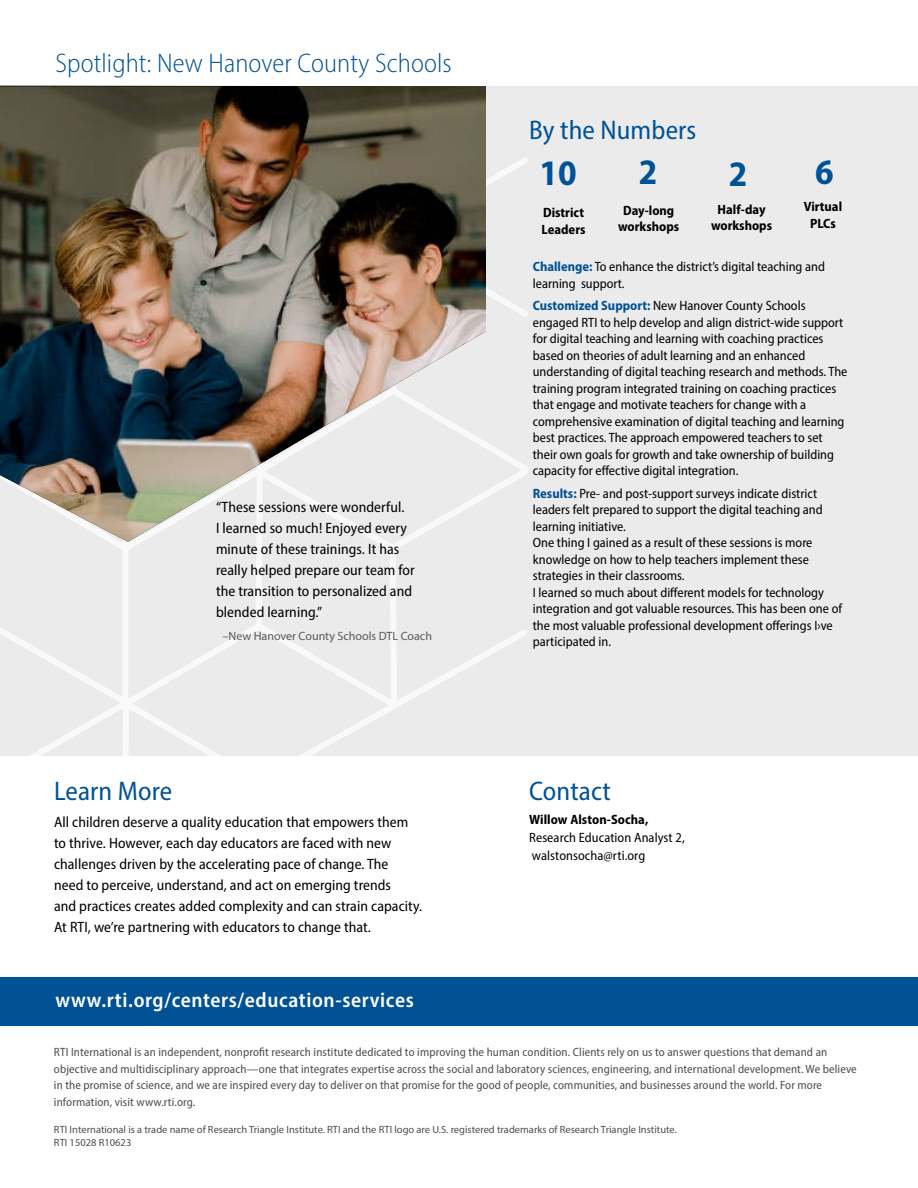
<style>
.page{position:relative;width:918px;height:1188px;background:#fff}
.page>*{position:absolute;margin:0;border:0;box-sizing:border-box;transform-origin:0 0}
.t1{font:700 semi-condensed 36px "Myriad Pro";color:#005295}
.t2{font:300 semi-condensed 27px "Myriad Pro";letter-spacing:.005em;color:#005295}
.t3{font:semi-condensed 27px "Myriad Pro";letter-spacing:.005em;color:#005295}
.t4{font:600 semi-condensed 21px "Myriad Pro";letter-spacing:.03em;color:#fff}
.t5{font:semi-condensed 15px/21px "Myriad Pro";letter-spacing:.005em;color:#000}
.t6{font:semi-condensed 13.5px/16.5px "Myriad Pro";color:#000}
.t7{font:700 semi-condensed 13.5px/16.5px "Myriad Pro";color:#000;text-align:center}
.t8{font:semi-condensed 12px/16.5px "Myriad Pro";letter-spacing:.01em;color:#4d4d4f}
.t9{font:12px "Myriad Pro";color:#58595b}
.t10{font:10.5px/13.5px "Myriad Pro";color:#4d4d4f}
.s1{font-weight:700;color:#005295}
</style>
<div class="page">
<div style="left:0;top:977px;width:918px;height:49px;background:#005295"></div>
<div style="left:0;top:87px;width:918px;height:669px;background:#ebebec"></div>
<svg style="left:0;top:158px;width:528px;height:598px"></svg>
<img style="left:0;top:86px;width:486px;height:456px">
<h2 class="t2" style="left:55px;top:47px;width:398px">Spotlight: New Hanover County Schools</h2>
<p class="t5" style="left:216px;top:496px;width:200px">“These sessions were wonderful.<br>I learned so much! Enjoyed every minute of these trainings. It has really helped prepare our team for the transition to personalized and blended learning.”</p>
<p class="t9" style="left:222px;top:628px;width:211px">–New Hanover County Schools DTL Coach</p>
<h2 class="t3" style="left:54px;top:774px;width:120px">Learn More</h2>
<p class="t5" style="left:54px;top:812px;width:370px">All children deserve a quality education that empowers them to thrive. However, each day educators are faced with new challenges driven by the accelerating pace of change. The<br>need to perceive, understand, and act on emerging trends<br>and practices creates added complexity and can strain capacity.<br>At RTI, we’re partnering with educators to change that.</p>
<h3 class="t4" style="left:55px;top:987px;width:360px">www.rti.org/centers/education-services</h3>
<h2 class="t3" style="left:529px;top:113px;width:169px">By the Numbers</h2>
<h1 class="t1" style="left:539px;top:150px;width:39px">10</h1>
<h1 class="t1" style="left:639px;top:148px;width:20px">2</h1>
<h1 class="t1" style="left:729px;top:150px;width:20px">2</h1>
<h1 class="t1" style="left:815px;top:148px;width:20px">6</h1>
<p class="t7" style="left:542px;top:204px;width:45px;text-align:left">District<br>Leaders</p>
<p class="t7" style="left:618px;top:201px;width:63px">Day-long workshops</p>
<p class="t7" style="left:711px;top:200px;width:63px">Half-day workshops</p>
<p class="t7" style="left:804px;top:198px;width:40px">Virtual<br>PLCs</p>
<p class="t6" style="left:533px;top:259px;width:294px"><span class="s1">Challenge:</span> To enhance the district’s digital teaching and learning support.</p>
<p class="t6" style="left:533px;top:298px;width:316px"><span class="s1">Customized Support:</span> New Hanover County Schools engaged RTI to help develop and align district-wide support for digital teaching and learning with coaching practices based on theories of adult learning and an enhanced understanding of digital teaching research and methods. The training program integrated training on coaching practices that engage and motivate teachers for change with a comprehensive examination of digital teaching and learning best practices. The approach empowered teachers to set their own goals for growth and take ownership of building capacity for effective digital integration.</p>
<p class="t6" style="left:533px;top:485px;width:311px"><span class="s1">Results:</span> Pre- and post-support surveys indicate district leaders felt prepared to support the digital teaching and learning initiative.<br>One thing I gained as a result of these sessions is more knowledge on how to help teachers implement these strategies in their classrooms.<br>I learned so much about different models for technology integration and got valuable resources. This has been one of the most valuable professional development offerings I›ve participated in.</p>
<h2 class="t3" style="left:529px;top:774px;width:83px">Contact</h2>
<p class="t7" style="left:529px;top:811px;width:121px">Willow Alston-Socha,</p>
<p class="t6" style="left:529px;top:829px;width:157px;line-height:18px">Research Education Analyst 2, walstonsocha@rti.org</p>
<p class="t8" style="left:54px;top:1044px;width:804px">RTI International is an independent, nonprofit research institute dedicated to improving the human condition. Clients rely on us to answer questions that demand an objective and multidisciplinary approach—one that integrates expertise across the social and laboratory sciences, engineering, and international development. We believe in the promise of science, and we are inspired every day to deliver on that promise for the good of people, communities, and businesses around the world. For more information, visit www.rti.org.</p>
<p class="t10" style="left:54px;top:1122px;width:624px">RTI International is a trade name of Research Triangle Institute. RTI and the RTI logo are U.S. registered trademarks of Research Triangle Institute.<br>RTI 15028 R10623</p>
</div>
